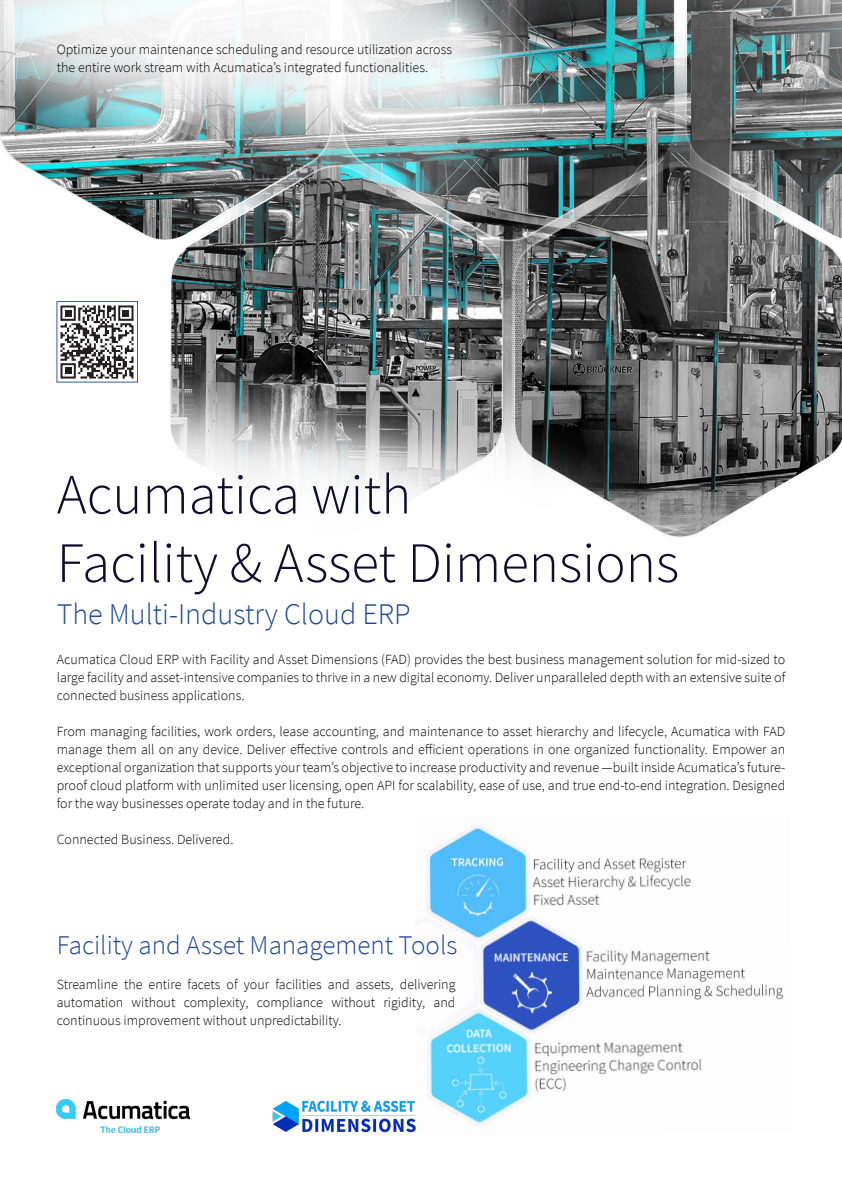
<style>
.page{position:relative;width:842px;height:1191px;background:#fff}
.page>*{position:absolute;margin:0;border:0;box-sizing:border-box;transform-origin:0 0}
.t1{font:300 57px "Source Sans Pro";color:#0d0d2f}
.t2{font:300 30px "Source Sans Pro";color:#1d489a}
.t3{font:300 27px "Source Sans Pro";color:#1d489a}
.t4{font:300 14px/18px "Source Sans Pro";color:#040503;text-align:justify}
</style>
<div class="page">
<img style="left:0;top:0;width:842px;height:538px">
<svg style="left:60px;top:305px;width:74px;height:74px"></svg>
<div style="left:57px;top:301px;width:81px;height:81px;border:1px solid #305dab"></div>
<img style="left:426px;top:825px;width:358px;height:300px">
<img style="left:57px;top:1099px;width:133px;height:33px">
<img style="left:272px;top:1100px;width:144px;height:33px">
<p class="t4" style="left:57px;top:40px;width:397px">Optimize your maintenance scheduling and resource utilization across the entire work stream with Acumatica’s integrated functionalities.</p>
<p class="t1" style="left:57px;top:459px;width:356px">Acumatica with</p>
<p class="t1" style="left:57px;top:528px;width:624px">Facility &amp; Asset Dimensions</p>
<p class="t2" style="left:57px;top:596px;width:355px">The Multi-Industry Cloud ERP</p>
<p class="t4" style="left:57px;top:650px;width:730px">Acumatica Cloud ERP with Facility and Asset Dimensions (FAD) provides the best business management solution for mid-sized to large facility and asset-intensive companies to thrive in a new digital economy. Deliver unparalleled depth with an extensive suite of connected business applications.</p>
<p class="t4" style="left:57px;top:722px;width:730px">From managing facilities, work orders, lease accounting, and maintenance to asset hierarchy and lifecycle, Acumatica with FAD manage them all on any device. Deliver effective controls and efficient operations in one organized functionality. Empower an exceptional organization that supports your team’s objective to increase productivity and revenue —built inside Acumatica’s future&shy;proof cloud platform with unlimited user licensing, open API for scalability, ease of use, and true end-to-end integration. Designed for the way businesses operate today and in the future.</p>
<p class="t4" style="left:57px;top:830px;width:178px">Connected Business. Delivered.</p>
<p class="t3" style="left:57px;top:928px;width:402px">Facility and Asset Management Tools</p>
<p class="t4" style="left:57px;top:975px;width:400px">Streamline the entire facets of your facilities and assets, delivering automation without complexity, compliance without rigidity, and continuous improvement without unpredictability.</p>
</div>
